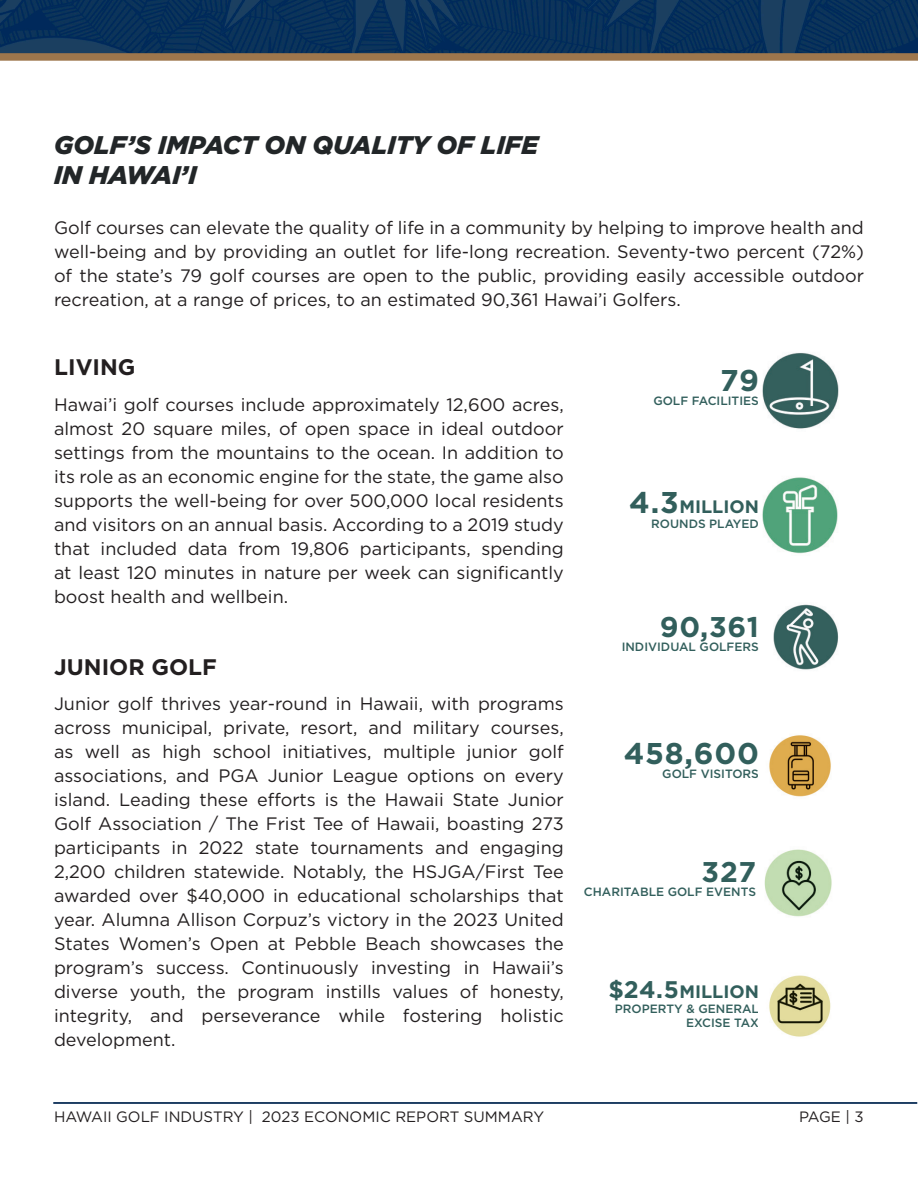
<style>
.page{position:relative;width:918px;height:1188px;background:#fff}
.page>*{position:absolute;margin:0;border:0;box-sizing:border-box;transform-origin:0 0}
.t1{font:700 30px "Gotham";letter-spacing:.025em;color:#325f5c}
.t2{font:700 28.5px "Gotham";letter-spacing:.025em;color:#325f5c}
.t3{font:italic 900 25.5px/30.6px "Gotham";color:#222628}
.t4{font:700 22.5px "Gotham";color:#231f20}
.t5{font:18px/24px "Gotham";color:#231f20;text-align:justify}
.t6{font:700 18px "Gotham";color:#325f5c}
.t7{font:15px "Gotham";color:#231f20}
.t8{font:500 12px "Gotham";color:#325f5c}
.s1{font-size:30px}
.s2{font-size:24px}
</style>
<div class="page">
<img style="left:0;top:0;width:918px;height:53px">
<div style="left:0;top:53px;width:918px;height:8px;background:#9d764c"></div>
<hr style="left:53px;top:1102px;width:864px;height:2px;background:#15365d">
<img style="left:762px;top:353px;width:77px;height:76px">
<img style="left:762px;top:477px;width:76px;height:77px">
<img style="left:773px;top:604px;width:66px;height:66px">
<img style="left:769px;top:735px;width:62px;height:62px">
<img style="left:769px;top:975px;width:62px;height:62px">
<img style="left:764px;top:849px;width:68px;height:68px">
<p class="t3" style="left:54px;top:129px;width:486px">GOLF’S IMPACT ON QUALITY OF LIFE<br>IN HAWAI’I</p>
<p class="t5" style="left:54px;top:215px;width:811px">Golf courses can elevate the quality of life in a community by helping to improve health and well-being and by providing an outlet for life-long recreation. Seventy-two percent (72%) of the state’s 79 golf courses are open to the public, providing easily accessible outdoor recreation, at a range of prices, to an estimated 90,361 Hawai’i Golfers.</p>
<p class="t4" style="left:54px;top:352px;width:83px">LIVING</p>
<p class="t5" style="left:54px;top:392px;width:511px">Hawai’i golf courses include approximately 12,600 acres, almost 20 square miles, of open space in ideal outdoor settings from the mountains to the ocean. In addition to its role as an economic engine for the state, the game also supports the well-being for over 500,000 local residents and visitors on an annual basis. According to a 2019 study that included data from 19,806 participants, spending at least 120 minutes in nature per week can significantly boost health and wellbein.</p>
<p class="t4" style="left:54px;top:652px;width:164px">JUNIOR GOLF</p>
<p class="t5" style="left:54px;top:692px;width:511px">Junior golf thrives year-round in Hawaii, with programs across municipal, private, resort, and military courses, as well as high school initiatives, multiple junior golf associations, and PGA Junior League options on every island. Leading these efforts is the Hawaii State Junior Golf Association / The Frist Tee of Hawaii, boasting 273 participants in 2022 state tournaments and engaging 2,200 children statewide. Notably, the HSJGA/First Tee awarded over $40,000 in educational scholarships that year. Alumna Allison Corpuz’s victory in the 2023 United States Women’s Open at Pebble Beach showcases the program’s success. Continuously investing in Hawaii’s diverse youth, the program instills values of honesty, integrity, and perseverance while fostering holistic development.</p>
<p class="t1" style="left:720px;top:360px;width:40px">79</p>
<p class="t8" style="left:653px;top:393px;width:107px">GOLF FACILITIES</p>
<p class="t6" style="left:629px;top:495px;width:131px"><span class="s1">4.3</span>MILLION</p>
<p class="t8" style="left:651px;top:516px;width:109px">ROUNDS PLAYED</p>
<p class="t2" style="left:660px;top:608px;width:101px">90,361</p>
<p class="t8" style="left:622px;top:639px;width:139px">INDIVIDUAL GOLFERS</p>
<p class="t1" style="left:624px;top:733px;width:137px">458,600</p>
<p class="t8" style="left:662px;top:766px;width:98px">GOLF VISITORS</p>
<p class="t2" style="left:702px;top:853px;width:56px">327</p>
<p class="t8" style="left:584px;top:884px;width:174px">CHARITABLE GOLF EVENTS</p>
<p class="t6" style="left:608px;top:980px;width:152px"><span class="s2">$24.5</span>MILLION</p>
<p class="t8" style="left:615px;top:1001px;width:146px">PROPERTY &amp; GENERAL</p>
<p class="t8" style="left:686px;top:1015px;width:74px">EXCISE TAX</p>
<p class="t7" style="left:54px;top:1107px;width:492px">HAWAII GOLF INDUSTRY | 2023 ECONOMIC REPORT SUMMARY</p>
<p class="t7" style="left:799px;top:1107px;width:66px">PAGE | 3</p>
</div>
